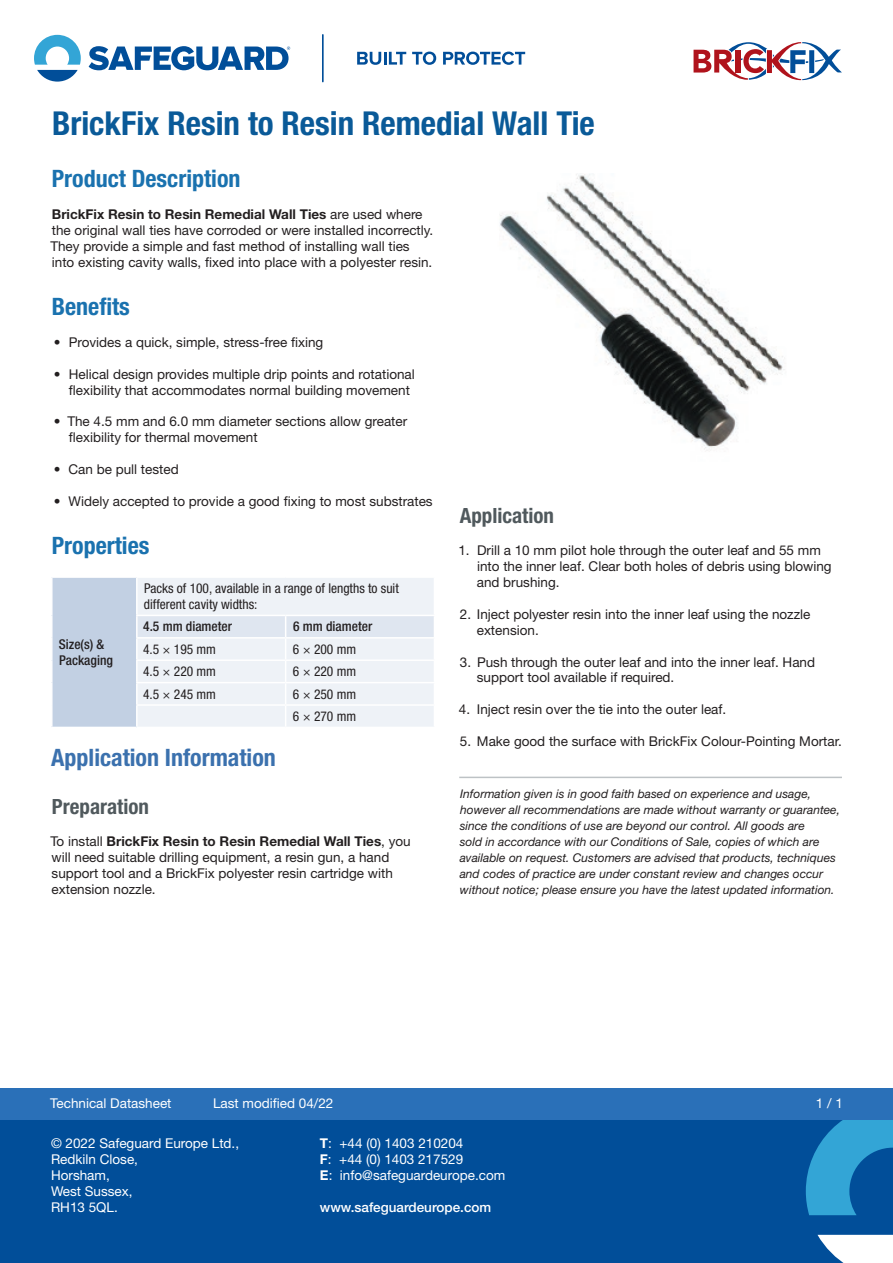
<style>
.page{position:relative;width:893px;height:1263px;background:#fff}
.page>*{position:absolute;margin:0;border:0;box-sizing:border-box;transform-origin:0 0}
.t1{font:700 condensed 33px "Helvetica Neue LT Std";color:#0a5a98}
.t2{font:700 condensed 24px "Helvetica Neue LT Std";color:#1a72af}
.t3{font:700 condensed 24px "Helvetica Neue LT Std";color:#3b71ae}
.t4{font:700 condensed 21px "Helvetica Neue LT Std";color:#50595d}
.t5{font:13.5px/15.9px "Helvetica Neue LT Std";color:#231f20}
.t6{font:13.5px/15.9px "Helvetica Neue LT Std";color:#fff}
.t7{font:condensed 13.5px/15.9px "Helvetica Neue LT Std";color:#231f20}
.t8{font:500 condensed 13.5px/15.9px "Helvetica Neue LT Std";color:#231f20}
.t9{font:500 13.5px "Helvetica Neue LT Std";color:#fff}
.t10{font:italic 12px/15.9px "Helvetica Neue LT Std";color:#231f20}
.s1{font-weight:700}
</style>
<div class="page">
<div style="left:0;top:1103px;width:893px;height:160px;background:#014e99"></div>
<svg style="left:817px;top:1235px;width:76px;height:28px"></svg>
<svg style="left:806px;top:1119px;width:87px;height:96px"></svg>
<div style="left:0;top:1087px;width:893px;height:32px;background:#2a70b8"></div>
<svg style="left:357px;top:52px;width:49px;height:13px"></svg>
<svg style="left:412px;top:52px;width:24px;height:13px"></svg>
<svg style="left:443px;top:52px;width:82px;height:13px"></svg>
<svg style="left:89px;top:46px;width:201px;height:24px"></svg>
<svg style="left:34px;top:35px;width:47px;height:47px"></svg>
<hr style="left:322px;top:35px;width:2px;height:47px;background:#014e99">
<svg style="left:693px;top:42px;width:149px;height:39px"></svg>
<div style="left:52px;top:577px;width:85px;height:150px;background:#c2d0e3"></div>
<hr style="left:136px;top:615px;width:150px;height:1px;background:#fff">
<hr style="left:136px;top:637px;width:150px;height:2px;background:#fff">
<hr style="left:136px;top:659px;width:150px;height:2px;background:#fff">
<hr style="left:136px;top:682px;width:150px;height:1px;background:#fff">
<hr style="left:136px;top:704px;width:150px;height:2px;background:#fff">
<svg style="left:138px;top:578px;width:296px;height:149px"></svg>
<hr style="left:51px;top:576px;width:86px;height:2px;background:#fff">
<hr style="left:51px;top:578px;width:2px;height:37px;background:#fff">
<hr style="left:136px;top:578px;width:2px;height:37px;background:#fff">
<hr style="left:51px;top:615px;width:2px;height:23px;background:#fff">
<hr style="left:136px;top:616px;width:2px;height:21px;background:#fff">
<hr style="left:51px;top:638px;width:2px;height:22px;background:#fff">
<hr style="left:136px;top:639px;width:2px;height:20px;background:#fff">
<hr style="left:51px;top:660px;width:2px;height:23px;background:#fff">
<hr style="left:136px;top:661px;width:2px;height:21px;background:#fff">
<hr style="left:51px;top:683px;width:2px;height:22px;background:#fff">
<hr style="left:136px;top:683px;width:2px;height:21px;background:#fff">
<hr style="left:51px;top:705px;width:2px;height:22px;background:#fff">
<hr style="left:136px;top:706px;width:2px;height:21px;background:#fff">
<img style="left:500px;top:174px;width:285px;height:277px">
<hr style="left:459px;top:777px;width:383px;height:1px;background:#bdc2c5">
<h1 class="t1" style="left:52px;top:103px;width:544px">BrickFix Resin to Resin Remedial Wall Tie</h1>
<h2 class="t2" style="left:52px;top:164px;width:190px">Product Description</h2>
<p class="t5" style="left:50px;top:206px;width:384px"><span class="s1">BrickFix Resin to Resin Remedial Wall Ties</span> are used where the original wall ties have corroded or were installed incorrectly.<br>They provide a simple and fast method of installing wall ties into existing cavity walls, fixed into place with a polyester resin.</p>
<h2 class="t2" style="left:52px;top:292px;width:80px">Benefits</h2>
<p class="t5" style="left:54px;top:334px;width:271px">• Provides a quick, simple, stress-free fixing</p>
<p class="t5" style="left:69px;top:366px;width:347px;text-indent:-15px">• Helical design provides multiple drip points and rotational flexibility that accommodates normal building movement</p>
<p class="t5" style="left:69px;top:413px;width:340px;text-indent:-15px">• The 4.5 mm and 6.0 mm diameter sections allow greater flexibility for thermal movement</p>
<p class="t5" style="left:54px;top:461px;width:126px">• Can be pull tested</p>
<p class="t5" style="left:54px;top:493px;width:380px">• Widely accepted to provide a good fixing to most substrates</p>
<h2 class="t2" style="left:52px;top:531px;width:99px">Properties</h2>
<h3 class="t4" style="left:460px;top:503px;width:96px">Application</h3>
<p class="t5" style="left:477px;top:542px;width:356px;text-indent:-18px">1. Drill a 10 mm pilot hole through the outer leaf and 55 mm into the inner leaf. Clear both holes of debris using blowing and brushing.</p>
<p class="t5" style="left:477px;top:606px;width:335px;text-indent:-17px">2. Inject polyester resin into the inner leaf using the nozzle extension.</p>
<p class="t5" style="left:477px;top:653px;width:340px;text-indent:-17px">3. Push through the outer leaf and into the inner leaf. Hand support tool available if required.</p>
<p class="t5" style="left:459px;top:701px;width:269px">4. Inject resin over the tie into the outer leaf.</p>
<p class="t5" style="left:460px;top:733px;width:383px">5. Make good the surface with BrickFix Colour-Pointing Mortar.</p>
<p class="t7" style="left:144px;top:580px;width:256px">Packs of 100, available in a range of lengths to suit different cavity widths:</p>
<p class="t8" style="left:143px;top:618px;width:90px">4.5 mm diameter</p>
<p class="t8" style="left:293px;top:618px;width:81px">6 mm diameter</p>
<p class="t7" style="left:143px;top:641px;width:74px">4.5 × 195 mm</p>
<p class="t7" style="left:293px;top:641px;width:65px">6 × 200 mm</p>
<p class="t7" style="left:143px;top:663px;width:74px">4.5 × 220 mm</p>
<p class="t7" style="left:293px;top:663px;width:65px">6 × 220 mm</p>
<p class="t7" style="left:143px;top:686px;width:74px">4.5 × 245 mm</p>
<p class="t7" style="left:293px;top:683px;width:65px;line-height:22.4px">6 × 250 mm<br>6 × 270 mm</p>
<h2 class="t3" style="left:51px;top:743px;width:226px">Application Information</h2>
<h3 class="t4" style="left:52px;top:794px;width:99px">Preparation</h3>
<p class="t5" style="left:50px;top:833px;width:362px">To install <span class="s1">BrickFix Resin to Resin Remedial Wall Ties</span>, you will need suitable drilling equipment, a resin gun, a hand support tool and a BrickFix polyester resin cartridge with extension nozzle.</p>
<p class="t8" style="left:59px;top:636px;width:56px">Size(s) &amp;<br>Packaging</p>
<p class="t10" style="left:460px;top:786px;width:382px">Information given is in good faith based on experience and usage, however all recommendations are made without warranty or guarantee, since the conditions of use are beyond our control. All goods are<br>sold in accordance with our Conditions of Sale, copies of which are available on request. Customers are advised that products, techniques and codes of practice are under constant review and changes occur without notice; please ensure you have the latest updated information.</p>
<p class="t6" style="left:50px;top:1095px;width:123px">Technical Datasheet</p>
<p class="t6" style="left:213px;top:1095px;width:122px">Last modified 04/22</p>
<p class="t6" style="left:816px;top:1095px;width:29px">1 / 1</p>
<p class="t6" style="left:51px;top:1135px;width:190px">© 2022 Safeguard Europe Ltd.,<br>Redkiln Close,<br>Horsham,<br>West Sussex,<br>RH13 5QL.</p>
<p class="t6" style="left:320px;top:1135px;width:187px"><span class="s1">T</span>: +44 (0) 1403 210204<br><span class="s1">F</span>: +44 (0) 1403 217529<br><span class="s1">E</span>: info@safeguardeurope.com</p>
<p class="t9" style="left:320px;top:1199px;width:173px">www.safeguardeurope.com</p>
</div>
